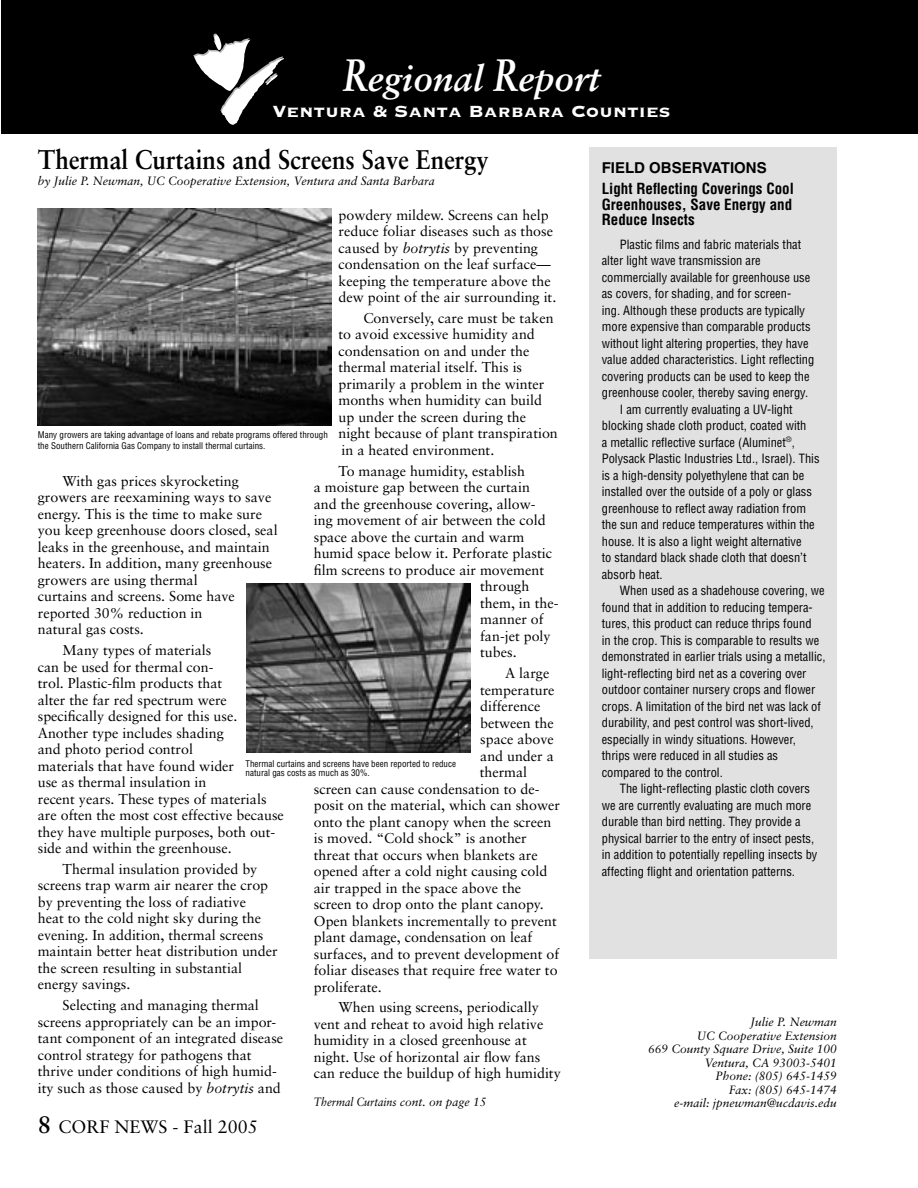
<style>
.page{position:relative;width:918px;height:1188px;background:#fff}
.page>*{position:absolute;margin:0;border:0;box-sizing:border-box;transform-origin:0 0}
.t1{font:italic 700 36.3px "Sabon";color:#fff}
.t2{font:700 27px "Sabon";color:#000;scale:.9 1}
.t3{font:21.15px "Copperplate Thirty Three BC";color:#fff}
.t4{font:18px "Sabon";color:#000}
.t5{font:700 condensed 15px/15.8px "Helvetica";color:#000;text-align:justify}
.t6{font:700 15px "Helvetica";color:#000}
.t7{font:14.25px/16.5px "Sabon";color:#000}
.t8{font:condensed 12.45px "Helvetica";color:#000}
.t9{font:italic 12px/13.5px "Sabon";color:#000;text-align:right}
.t10{font:italic 12px "Sabon";color:#000;scale:.9 1}
.t11{font:condensed 9px/10.2px "Helvetica";color:#000}
.s1{font-size:45.45px}
.s2{font-style:italic}
.s3{font-weight:700;font-size:24px}
</style>
<div class="page">
<div style="left:1px;top:0;width:917px;height:134px;background:#000"></div>
<svg style="left:193px;top:34px;width:91px;height:91px"></svg>
<div style="left:590px;top:147px;width:247px;height:811px;background:#e1e1e1"></div>
<img style="left:246px;top:584px;width:225px;height:169px">
<img style="left:38px;top:208px;width:293px;height:217px">
<h1 class="t1" style="left:343px;top:56px;width:258px"><span class="s1">R</span>egional <span class="s1">R</span>eport</h1>
<h3 class="t3" style="left:273px;top:100px;width:400px">Ventura &amp; Santa Barbara Counties</h3>
<h2 class="t2" style="left:38px;top:143px;width:503px">Thermal Curtains and Screens Save Energy</h2>
<p class="t9" style="left:38px;top:174px;width:398px">by Julie P. Newman, UC Cooperative Extension, Ventura and Santa Barbara</p>
<p class="t6" style="left:602px;top:158px;width:167px">FIELD OBSERVATIONS</p>
<p class="t5" style="left:602px;top:180px;width:194px">Light Reflecting Coverings Cool Greenhouses, Save Energy and Reduce Insects</p>
<p class="t8" style="left:620px;top:236px;width:183px">Plastic films and fabric materials that</p>
<p class="t8" style="left:602px;top:253px;width:161px">alter light wave transmission are</p>
<p class="t8" style="left:602px;top:269px;width:210px">commercially available for greenhouse use</p>
<p class="t8" style="left:602px;top:286px;width:191px">as covers, for shading, and for screen-</p>
<p class="t8" style="left:602px;top:302px;width:205px">ing. Although these products are typically</p>
<p class="t8" style="left:602px;top:319px;width:210px">more expensive than comparable products</p>
<p class="t8" style="left:602px;top:335px;width:208px">without light altering properties, they have</p>
<p class="t8" style="left:602px;top:352px;width:214px">value added characteristics. Light reflecting</p>
<p class="t8" style="left:602px;top:368px;width:209px">covering products can be used to keep the</p>
<p class="t8" style="left:602px;top:385px;width:208px">greenhouse cooler, thereby saving energy.</p>
<p class="t8" style="left:620px;top:401px;width:174px">I am currently evaluating a UV-light</p>
<p class="t8" style="left:602px;top:418px;width:206px">blocking shade cloth product, coated with</p>
<p class="t8" style="left:602px;top:434px;width:195px">a metallic reflective surface (Aluminet<sup>®</sup>,</p>
<p class="t8" style="left:602px;top:451px;width:219px">Polysack Plastic Industries Ltd., Israel). This</p>
<p class="t8" style="left:602px;top:467px;width:204px">is a high-density polyethylene that can be</p>
<p class="t8" style="left:602px;top:484px;width:212px">installed over the outside of a poly or glass</p>
<p class="t8" style="left:602px;top:500px;width:206px">greenhouse to reflect away radiation from</p>
<p class="t8" style="left:602px;top:517px;width:214px">the sun and reduce temperatures within the</p>
<p class="t8" style="left:602px;top:533px;width:201px">house. It is also a light weight alternative</p>
<p class="t8" style="left:602px;top:550px;width:206px">to standard black shade cloth that doesn’t</p>
<p class="t8" style="left:602px;top:566px;width:62px">absorb heat.</p>
<p class="t8" style="left:620px;top:583px;width:206px">When used as a shadehouse covering, we</p>
<p class="t8" style="left:602px;top:599px;width:212px">found that in addition to reducing tempera-</p>
<p class="t8" style="left:602px;top:616px;width:211px">tures, this product can reduce thrips found</p>
<p class="t8" style="left:602px;top:632px;width:219px">in the crop. This is comparable to results we</p>
<p class="t8" style="left:602px;top:649px;width:225px">demonstrated in earlier trials using a metallic,</p>
<p class="t8" style="left:602px;top:665px;width:206px">light-reflecting bird net as a covering over</p>
<p class="t8" style="left:602px;top:682px;width:215px">outdoor container nursery crops and flower</p>
<p class="t8" style="left:602px;top:698px;width:221px">crops. A limitation of the bird net was lack of</p>
<p class="t8" style="left:602px;top:715px;width:213px">durability, and pest control was short-lived,</p>
<p class="t8" style="left:602px;top:731px;width:196px">especially in windy situations. However,</p>
<p class="t8" style="left:602px;top:748px;width:178px">thrips were reduced in all studies as</p>
<p class="t8" style="left:602px;top:764px;width:123px">compared to the control.</p>
<p class="t8" style="left:620px;top:781px;width:192px">The light-reflecting plastic cloth covers</p>
<p class="t8" style="left:602px;top:797px;width:211px">we are currently evaluating are much more</p>
<p class="t8" style="left:602px;top:814px;width:200px">durable than bird netting. They provide a</p>
<p class="t8" style="left:602px;top:830px;width:214px">physical barrier to the entry of insect pests,</p>
<p class="t8" style="left:602px;top:847px;width:217px">in addition to potentially repelling insects by</p>
<p class="t8" style="left:602px;top:863px;width:195px">affecting flight and orientation patterns.</p>
<p class="t7" style="left:339px;top:206px;width:219px">powdery mildew. Screens can help reduce foliar diseases such as those caused by <span class="s2">botrytis</span> by preventing condensation on the leaf surface— keeping the temperature above the dew point of the air surrounding it.</p>
<p class="t7" style="left:339px;top:309px;width:221px;text-indent:25px">Conversely, care must be taken to avoid excessive humidity and condensation on and under the thermal material itself. This is primarily a problem in the winter months when humidity can build up under the screen during the night because of plant transpiration in a heated environment.</p>
<p class="t7" style="left:339px;top:462px;width:188px">To manage humidity, establish</p>
<p class="t7" style="left:314px;top:479px;width:218px">a moisture gap between the curtain</p>
<p class="t7" style="left:314px;top:495px;width:223px">and the greenhouse covering, allow-</p>
<p class="t7" style="left:314px;top:512px;width:233px">ing movement of air between the cold</p>
<p class="t7" style="left:314px;top:528px;width:212px">space above the curtain and warm</p>
<p class="t7" style="left:314px;top:545px;width:240px">humid space below it. Perforate plastic</p>
<p class="t7" style="left:314px;top:561px;width:232px">film screens to produce air movement</p>
<p class="t7" style="left:480px;top:578px;width:51px">through</p>
<p class="t7" style="left:480px;top:594px;width:80px">them, in the-</p>
<p class="t7" style="left:480px;top:611px;width:65px">manner of</p>
<p class="t7" style="left:480px;top:627px;width:72px">fan-jet poly</p>
<p class="t7" style="left:480px;top:644px;width:38px">tubes.</p>
<p class="t7" style="left:505px;top:665px;width:46px">A large</p>
<p class="t7" style="left:480px;top:681px;width:76px">temperature</p>
<p class="t7" style="left:480px;top:698px;width:62px">difference</p>
<p class="t7" style="left:480px;top:714px;width:75px">between the</p>
<p class="t7" style="left:480px;top:731px;width:75px">space above</p>
<p class="t7" style="left:480px;top:747px;width:75px">and under a</p>
<p class="t7" style="left:480px;top:764px;width:49px">thermal</p>
<p class="t7" style="left:314px;top:780px;width:227px">screen can cause condensation to de-</p>
<p class="t7" style="left:314px;top:797px;width:248px">posit on the material, which can shower</p>
<p class="t7" style="left:314px;top:813px;width:239px">onto the plant canopy when the screen</p>
<p class="t7" style="left:314px;top:830px;width:215px">is moved. “Cold shock” is another</p>
<p class="t7" style="left:314px;top:846px;width:226px">threat that occurs when blankets are</p>
<p class="t7" style="left:314px;top:863px;width:235px">opened after a cold night causing cold</p>
<p class="t7" style="left:314px;top:879px;width:209px">air trapped in the space above the</p>
<p class="t7" style="left:314px;top:896px;width:231px">screen to drop onto the plant canopy.</p>
<p class="t7" style="left:314px;top:912px;width:245px">Open blankets incrementally to prevent</p>
<p class="t7" style="left:314px;top:929px;width:220px">plant damage, condensation on leaf</p>
<p class="t7" style="left:314px;top:945px;width:247px">surfaces, and to prevent development of</p>
<p class="t7" style="left:314px;top:962px;width:245px">foliar diseases that require free water to</p>
<p class="t7" style="left:314px;top:978px;width:70px">proliferate.</p>
<p class="t7" style="left:314px;top:999px;width:249px;text-indent:25px">When using screens, periodically vent and reheat to avoid high relative humidity in a closed greenhouse at night. Use of horizontal air flow fans can reduce the buildup of high humidity</p>
<p class="t10" style="left:314px;top:1095px;width:194px">Thermal Curtains cont. on page 15</p>
<p class="t11" style="left:38px;top:430px;width:292px">Many growers are taking advantage of loans and rebate programs offered through the Southern California Gas Company to install thermal curtains.</p>
<p class="t7" style="left:38px;top:472px;width:241px;text-indent:25px">With gas prices skyrocketing growers are reexamining ways to save energy. This is the time to make sure you keep greenhouse doors closed, seal leaks in the greenhouse, and maintain heaters. In addition, many greenhouse growers are using thermal<br>curtains and screens. Some have reported 30% reduction in<br>natural gas costs.</p>
<p class="t7" style="left:38px;top:642px;width:248px;text-indent:25px">Many types of materials<br>can be used for thermal con-<br>trol. Plastic-film products that<br>alter the far red spectrum were specifically designed for this use.<br>Another type includes shading<br>and photo period control<br>materials that have found wider<br>use as thermal insulation in<br>recent years. These types of materials are often the most cost effective because they have multiple purposes, both out&shy;side and within the greenhouse.</p>
<p class="t7" style="left:38px;top:861px;width:241px;text-indent:25px">Thermal insulation provided by screens trap warm air nearer the crop by preventing the loss of radiative<br>heat to the cold night sky during the evening. In addition, thermal screens maintain better heat distribution under the screen resulting in substantial energy savings.</p>
<p class="t7" style="left:38px;top:997px;width:247px;text-indent:25px">Selecting and managing thermal screens appropriately can be an impor&shy;tant component of an integrated disease control strategy for pathogens that thrive under conditions of high humid&shy;ity such as those caused by <span class="s2">botrytis</span> and</p>
<p class="t11" style="left:246px;top:759px;width:212px;line-height:9px">Thermal curtains and screens have been reported to reduce natural gas costs as much as 30%.</p>
<p class="t9" style="left:648px;top:1015px;width:190px">Julie P. Newman<br>UC Cooperative Extension<br>669 County Square Drive, Suite 100<br>Ventura, CA 93003-5401<br>Phone: (805) 645-1459<br>Fax: (805) 645-1474<br>e-mail: jpnewman@ucdavis.edu</p>
<p class="t4" style="left:38px;top:1116px;width:221px"><span class="s3">8</span> CORF NEWS - Fall 2005</p>
</div>
